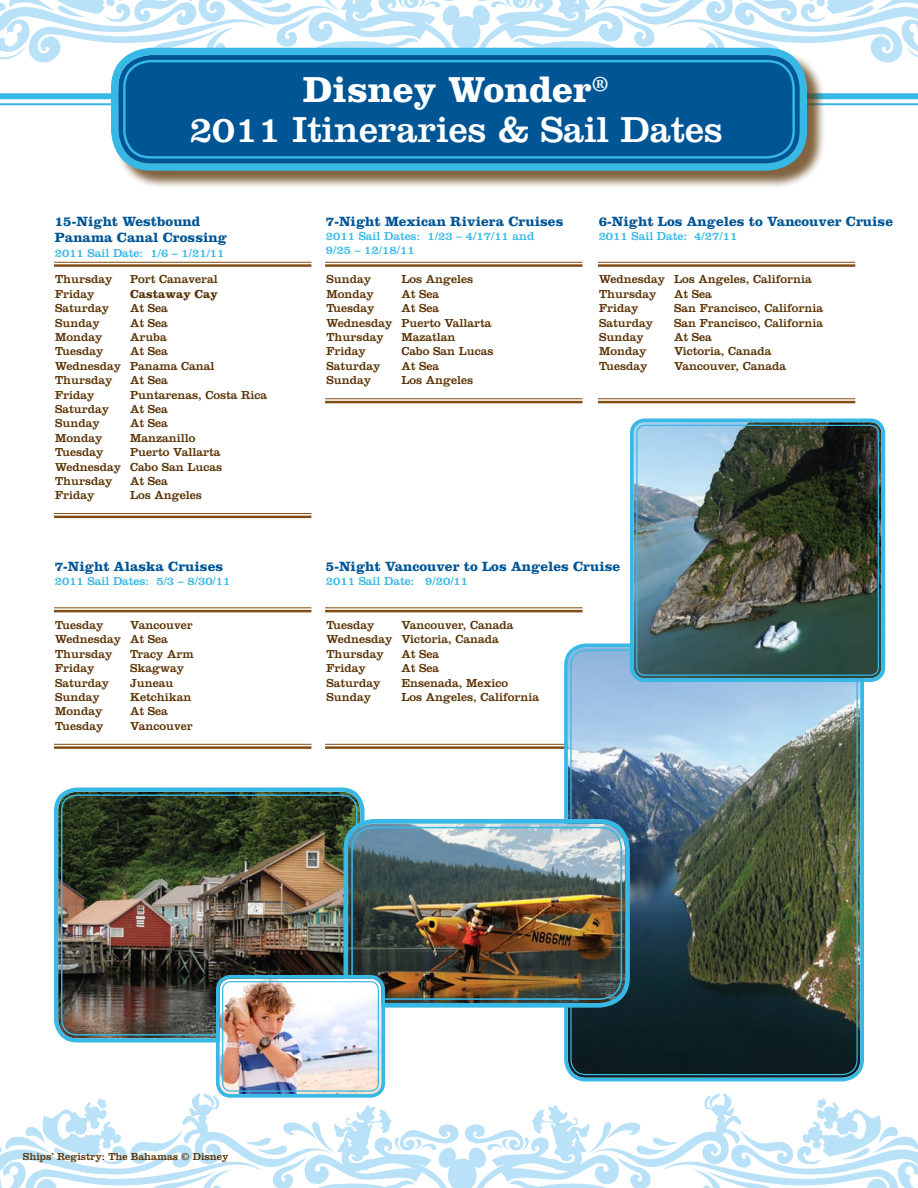
<style>
.page{position:relative;width:918px;height:1188px;background:#fff}
.page>*{position:absolute;margin:0;border:0;box-sizing:border-box;transform-origin:0 0}
.t1{font:37.5px "Clarendon";color:#fff}
.t2{font:700 37.5px "Clarendon";color:#fff}
.t3{font:700 13.95px/16.6px "Clarendon";color:#005595}
.t4{font:12px "Clarendon";color:#583000}
.t5{font:700 12px "Clarendon";color:#583000}
.t6{font:11.85px "Clarendon";color:#37b8e5}
.t7{font:10.5px "Clarendon";color:#583000}
</style>
<div class="page">
<svg style="left:0;top:0;width:918px;height:63px"></svg>
<hr style="left:325px;top:262px;width:258px;height:1px;background:#824c0f">
<hr style="left:325px;top:264px;width:258px;height:3px;background:#824c0f">
<hr style="left:325px;top:398px;width:258px;height:1px;background:#824c0f">
<hr style="left:325px;top:401px;width:258px;height:2px;background:#824c0f">
<hr style="left:598px;top:262px;width:257px;height:1px;background:#824c0f">
<hr style="left:598px;top:264px;width:257px;height:3px;background:#824c0f">
<hr style="left:598px;top:398px;width:257px;height:1px;background:#824c0f">
<hr style="left:598px;top:401px;width:257px;height:2px;background:#824c0f">
<hr style="left:54px;top:262px;width:257px;height:1px;background:#824c0f">
<hr style="left:54px;top:264px;width:257px;height:3px;background:#824c0f">
<hr style="left:54px;top:513px;width:257px;height:1px;background:#824c0f">
<hr style="left:54px;top:516px;width:257px;height:2px;background:#824c0f">
<svg style="left:0;top:1094px;width:918px;height:94px"></svg>
<img style="left:58px;top:792px;width:302px;height:246px">
<div style="left:54px;top:788px;width:310px;height:255px;border:4px solid #37b8e5;border-radius:21px"></div>
<div style="left:0;top:93px;width:918px;height:6px;background:#37b8e5"></div>
<hr style="left:0;top:103px;width:918px;height:2px;background:#37b8e5">
<div style="left:113px;top:50px;width:713px;height:139px;background:#583000;opacity:.75"></div>
<div style="left:118px;top:55px;width:682px;height:108px;background:#005595;border-radius:33px"></div>
<div style="left:111px;top:48px;width:696px;height:123px;border:7px solid #37b8e5;border-radius:36px"></div>
<div style="left:123px;top:60px;width:672px;height:99px;border:2px solid #37b8e5;border-radius:27px"></div>
<hr style="left:325px;top:607px;width:258px;height:1px;background:#824c0f">
<hr style="left:325px;top:610px;width:258px;height:2px;background:#824c0f">
<hr style="left:325px;top:744px;width:258px;height:1px;background:#824c0f">
<hr style="left:325px;top:746px;width:258px;height:3px;background:#824c0f">
<hr style="left:54px;top:607px;width:257px;height:1px;background:#824c0f">
<hr style="left:54px;top:610px;width:257px;height:2px;background:#824c0f">
<hr style="left:54px;top:744px;width:257px;height:1px;background:#824c0f">
<hr style="left:54px;top:746px;width:257px;height:3px;background:#824c0f">
<img style="left:568px;top:647px;width:292px;height:431px">
<div style="left:564px;top:644px;width:300px;height:437px;border:4px solid #37b8e5;border-radius:20px"></div>
<img style="left:348px;top:824px;width:277px;height:179px">
<div style="left:343px;top:819px;width:287px;height:189px;border:5px solid #37b8e5;border-radius:28px"></div>
<div style="left:351px;top:827px;width:271px;height:173px;border:2px solid #37b8e5;border-radius:22px"></div>
<img style="left:635px;top:423px;width:245px;height:254px">
<div style="left:630px;top:418px;width:255px;height:264px;border:4px solid #37b8e5;border-radius:13px"></div>
<div style="left:636px;top:425px;width:243px;height:251px;border:1px solid #37b8e5;border-radius:8px"></div>
<img style="left:221px;top:980px;width:159px;height:113px">
<div style="left:216px;top:975px;width:169px;height:123px;border:4px solid #37b8e5;border-radius:13px"></div>
<div style="left:222px;top:981px;width:157px;height:111px;border:1px solid #37b8e5;border-radius:8px"></div>
<p class="t2" style="left:303px;top:66px;width:307px">Disney Wonder<sup>®</sup></p>
<p class="t1" style="left:189px;top:108px;width:535px">2011 Itineraries &amp; Sail Dates</p>
<p class="t3" style="left:55px;top:212px;width:174px">15-Night Westbound<br>Panama Canal Crossing</p>
<p class="t6" style="left:55px;top:246px;width:171px">2011 Sail Date: 1/6 – 1/21/11</p>
<p class="t4" style="left:55px;top:272px;width:59px">Thursday</p>
<p class="t4" style="left:130px;top:272px;width:89px">Port Canaveral</p>
<p class="t4" style="left:55px;top:287px;width:41px">Friday</p>
<p class="t5" style="left:130px;top:287px;width:89px">Castaway Cay</p>
<p class="t4" style="left:55px;top:301px;width:56px">Saturday</p>
<p class="t4" style="left:130px;top:301px;width:39px">At Sea</p>
<p class="t4" style="left:55px;top:316px;width:46px">Sunday</p>
<p class="t4" style="left:130px;top:316px;width:39px">At Sea</p>
<p class="t4" style="left:55px;top:330px;width:49px">Monday</p>
<p class="t4" style="left:130px;top:330px;width:38px">Aruba</p>
<p class="t4" style="left:55px;top:344px;width:50px">Tuesday</p>
<p class="t4" style="left:130px;top:344px;width:39px">At Sea</p>
<p class="t4" style="left:55px;top:359px;width:161px">Wednesday Panama Canal</p>
<p class="t4" style="left:55px;top:373px;width:59px">Thursday</p>
<p class="t4" style="left:130px;top:373px;width:39px">At Sea</p>
<p class="t4" style="left:55px;top:388px;width:41px">Friday</p>
<p class="t4" style="left:130px;top:388px;width:139px">Puntarenas, Costa Rica</p>
<p class="t4" style="left:55px;top:402px;width:56px">Saturday</p>
<p class="t4" style="left:130px;top:402px;width:39px">At Sea</p>
<p class="t4" style="left:55px;top:416px;width:46px">Sunday</p>
<p class="t4" style="left:130px;top:416px;width:39px">At Sea</p>
<p class="t4" style="left:55px;top:431px;width:49px">Monday</p>
<p class="t4" style="left:130px;top:431px;width:67px">Manzanillo</p>
<p class="t4" style="left:55px;top:445px;width:50px">Tuesday</p>
<p class="t4" style="left:130px;top:445px;width:92px">Puerto Vallarta</p>
<p class="t4" style="left:55px;top:460px;width:169px">Wednesday Cabo San Lucas</p>
<p class="t4" style="left:55px;top:474px;width:59px">Thursday</p>
<p class="t4" style="left:130px;top:474px;width:39px">At Sea</p>
<p class="t4" style="left:55px;top:488px;width:41px">Friday</p>
<p class="t4" style="left:130px;top:488px;width:73px">Los Angeles</p>
<p class="t3" style="left:55px;top:558px;width:170px">7-Night Alaska Cruises</p>
<p class="t6" style="left:55px;top:575px;width:177px">2011 Sail Dates: 5/3 – 8/30/11</p>
<p class="t4" style="left:55px;top:618px;width:50px">Tuesday</p>
<p class="t4" style="left:130px;top:618px;width:64px">Vancouver</p>
<p class="t4" style="left:55px;top:632px;width:114px">Wednesday At Sea</p>
<p class="t4" style="left:55px;top:647px;width:59px">Thursday</p>
<p class="t4" style="left:130px;top:647px;width:65px">Tracy Arm</p>
<p class="t4" style="left:55px;top:661px;width:41px">Friday</p>
<p class="t4" style="left:130px;top:661px;width:56px">Skagway</p>
<p class="t4" style="left:55px;top:676px;width:56px">Saturday</p>
<p class="t4" style="left:130px;top:676px;width:45px">Juneau</p>
<p class="t4" style="left:55px;top:690px;width:46px">Sunday</p>
<p class="t4" style="left:130px;top:690px;width:63px">Ketchikan</p>
<p class="t4" style="left:55px;top:704px;width:49px">Monday</p>
<p class="t4" style="left:130px;top:704px;width:39px">At Sea</p>
<p class="t4" style="left:55px;top:719px;width:50px">Tuesday</p>
<p class="t4" style="left:130px;top:719px;width:64px">Vancouver</p>
<p class="t3" style="left:326px;top:212px;width:239px">7-Night Mexican Riviera Cruises</p>
<p class="t6" style="left:326px;top:229px;width:210px">2011 Sail Dates: 1/23 – 4/17/11 and</p>
<p class="t6" style="left:326px;top:243px;width:90px">9/25 – 12/18/11</p>
<p class="t4" style="left:326px;top:272px;width:46px">Sunday</p>
<p class="t4" style="left:401px;top:272px;width:73px">Los Angeles</p>
<p class="t4" style="left:326px;top:287px;width:49px">Monday</p>
<p class="t4" style="left:401px;top:287px;width:39px">At Sea</p>
<p class="t4" style="left:326px;top:301px;width:50px">Tuesday</p>
<p class="t4" style="left:401px;top:301px;width:39px">At Sea</p>
<p class="t4" style="left:326px;top:316px;width:167px">Wednesday Puerto Vallarta</p>
<p class="t4" style="left:326px;top:330px;width:59px">Thursday</p>
<p class="t4" style="left:401px;top:330px;width:56px">Mazatlan</p>
<p class="t4" style="left:326px;top:344px;width:41px">Friday</p>
<p class="t4" style="left:401px;top:344px;width:94px">Cabo San Lucas</p>
<p class="t4" style="left:326px;top:359px;width:56px">Saturday</p>
<p class="t4" style="left:401px;top:359px;width:39px">At Sea</p>
<p class="t4" style="left:326px;top:373px;width:46px">Sunday</p>
<p class="t4" style="left:401px;top:373px;width:73px">Los Angeles</p>
<p class="t3" style="left:599px;top:212px;width:296px">6-Night Los Angeles to Vancouver Cruise</p>
<p class="t6" style="left:599px;top:229px;width:140px">2011 Sail Date: 4/27/11</p>
<p class="t4" style="left:599px;top:272px;width:214px">Wednesday Los Angeles, California</p>
<p class="t4" style="left:599px;top:287px;width:59px">Thursday</p>
<p class="t4" style="left:674px;top:287px;width:39px">At Sea</p>
<p class="t4" style="left:599px;top:301px;width:41px">Friday</p>
<p class="t4" style="left:674px;top:301px;width:151px">San Francisco, California</p>
<p class="t4" style="left:599px;top:316px;width:56px">Saturday</p>
<p class="t4" style="left:674px;top:316px;width:151px">San Francisco, California</p>
<p class="t4" style="left:599px;top:330px;width:46px">Sunday</p>
<p class="t4" style="left:674px;top:330px;width:39px">At Sea</p>
<p class="t4" style="left:599px;top:344px;width:49px">Monday</p>
<p class="t4" style="left:674px;top:344px;width:99px">Victoria, Canada</p>
<p class="t4" style="left:599px;top:359px;width:50px">Tuesday</p>
<p class="t4" style="left:674px;top:359px;width:114px">Vancouver, Canada</p>
<p class="t3" style="left:326px;top:558px;width:296px">5-Night Vancouver to Los Angeles Cruise</p>
<p class="t6" style="left:326px;top:575px;width:144px">2011 Sail Date: 9/20/11</p>
<p class="t4" style="left:326px;top:618px;width:50px">Tuesday</p>
<p class="t4" style="left:401px;top:618px;width:114px">Vancouver, Canada</p>
<p class="t4" style="left:326px;top:632px;width:174px">Wednesday Victoria, Canada</p>
<p class="t4" style="left:326px;top:647px;width:59px">Thursday</p>
<p class="t4" style="left:401px;top:647px;width:39px">At Sea</p>
<p class="t4" style="left:326px;top:661px;width:41px">Friday</p>
<p class="t4" style="left:401px;top:661px;width:39px">At Sea</p>
<p class="t4" style="left:326px;top:676px;width:56px">Saturday</p>
<p class="t4" style="left:401px;top:676px;width:108px">Ensenada, Mexico</p>
<p class="t4" style="left:326px;top:690px;width:46px">Sunday</p>
<p class="t4" style="left:401px;top:690px;width:139px">Los Angeles, California</p>
<p class="t7" style="left:23px;top:1150px;width:207px">Ships’ Registry: The Bahamas © Disney</p>
</div>
